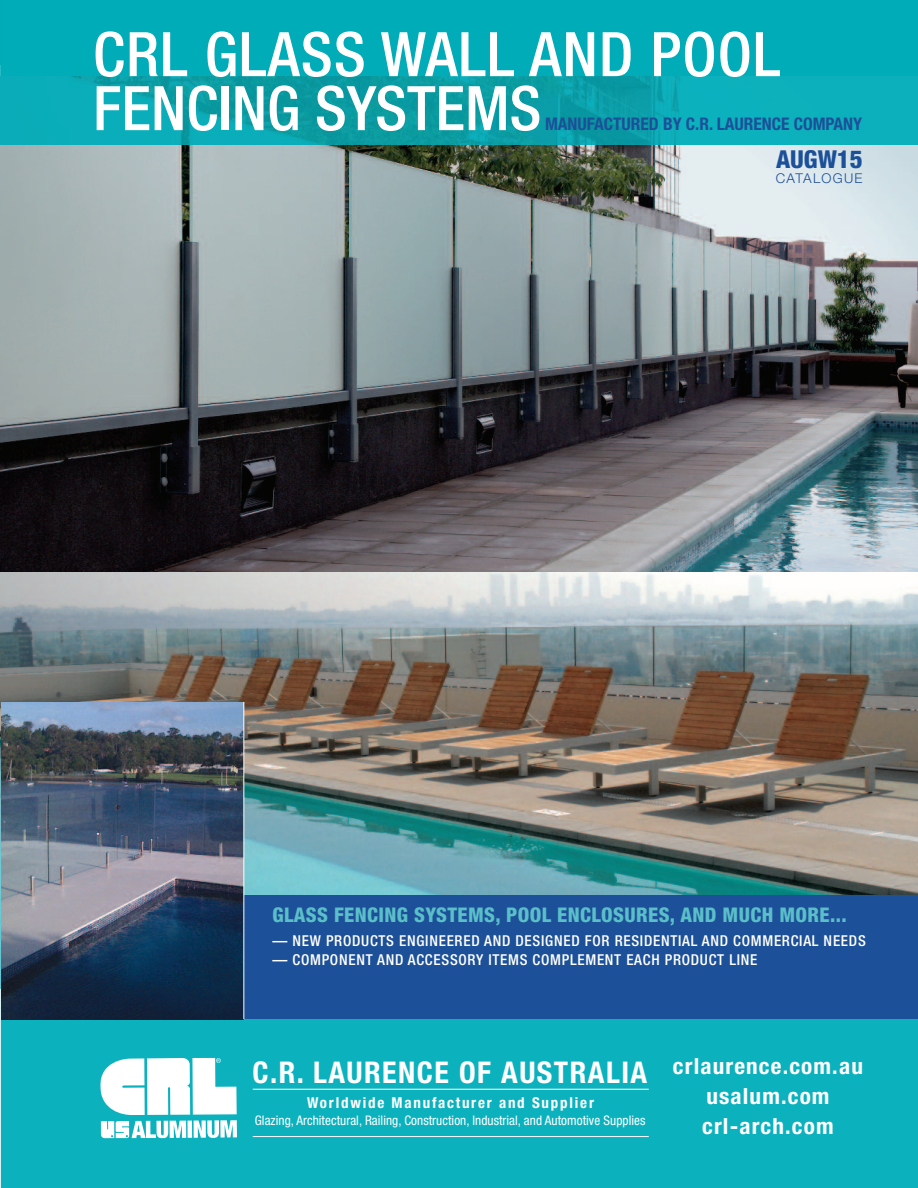
<style>
.page{position:relative;width:918px;height:1188px;background:#fff}
.page>*{position:absolute;margin:0;border:0;box-sizing:border-box;transform-origin:0 0}
.t1{font:500 condensed 61.5px/54px "Helvetica Neue";letter-spacing:.01em;color:#fff}
.t2{font:700 condensed 30px "Helvetica Neue";letter-spacing:.05em;color:#fff}
.t3{font:800 condensed 24.75px "Helvetica Neue";color:#1c5098}
.t4{font:700 condensed 22.2px/30px "Helvetica Neue";letter-spacing:.05em;color:#fff;text-align:center;scale:1.04 1}
.t5{font:800 condensed 20.25px "Helvetica Neue";letter-spacing:.02em;color:#5bbfc9}
.t6{font:700 condensed 17.4px "Helvetica Neue";color:#1c5098}
.t7{font:500 condensed 15px "Helvetica Neue";letter-spacing:.05em;color:#fff}
.t8{font:700 condensed 15px "Helvetica Neue";letter-spacing:.12em;color:#fff}
.t9{font:300 13.5px "Helvetica Neue";letter-spacing:.095em;color:#1c5098}
.t10{font:condensed 13.2px "Helvetica Neue";letter-spacing:.005em;color:#fff}
</style>
<div class="page">
<hr style="left:0;top:898px;width:1px;height:290px;background:#17649f">
<img style="left:0;top:0;width:1px;height:65px">
<div style="left:1px;top:989px;width:917px;height:199px;background:#0bb2be"></div>
<img style="left:0;top:144px;width:918px;height:845px">
<div style="left:243px;top:895px;width:675px;height:124px;background:#1c5098"></div>
<img style="left:2px;top:702px;width:241px;height:317px">
<hr style="left:243px;top:702px;width:1px;height:317px;background:#fff">
<svg style="left:0;top:65px;width:1px;height:12px"></svg>
<div style="left:1px;top:0;width:917px;height:77px;background:#00acb8"></div>
<img style="left:0;top:77px;width:918px;height:67px">
<hr style="left:253px;top:1136px;width:396px;height:1px;background:#fff">
<svg style="left:100px;top:1058px;width:137px;height:80px"></svg>
<hr style="left:253px;top:1089px;width:396px;height:1px;background:#fff">
<h1 class="t1" style="left:93px;top:33px;width:689px">CRL GLASS WALL AND POOL<br>FENCING SYSTEMS</h1>
<p class="t6" style="left:545px;top:117px;width:319px">MANUFACTURED BY C.R. LAURENCE COMPANY</p>
<h3 class="t3" style="left:776px;top:151px;width:88px">AUGW15</h3>
<p class="t9" style="left:776px;top:174px;width:88px">CATALOGUE</p>
<h3 class="t5" style="left:272px;top:908px;width:576px">GLASS FENCING SYSTEMS, POOL ENCLOSURES, AND MUCH MORE...</h3>
<p class="t7" style="left:272px;top:935px;width:595px">— NEW PRODUCTS ENGINEERED AND DESIGNED FOR RESIDENTIAL AND COMMERCIAL NEEDS</p>
<p class="t7" style="left:272px;top:954px;width:486px">— COMPONENT AND ACCESSORY ITEMS COMPLEMENT EACH PRODUCT LINE</p>
<h2 class="t2" style="left:252px;top:1061px;width:396px">C.R. LAURENCE OF AUSTRALIA</h2>
<p class="t8" style="left:307px;top:1097px;width:289px">Worldwide Manufacturer and Supplier</p>
<h3 class="t4" style="left:673px;top:1053px;width:184px">crlaurence.com.au usalum.com</h3>
<p class="t10" style="left:255px;top:1116px;width:392px">Glazing, Architectural, Railing, Construction, Industrial, and Automotive Supplies</p>
<h3 class="t4" style="left:702px;top:1113px;width:128px">crl-arch.com</h3>
</div>
